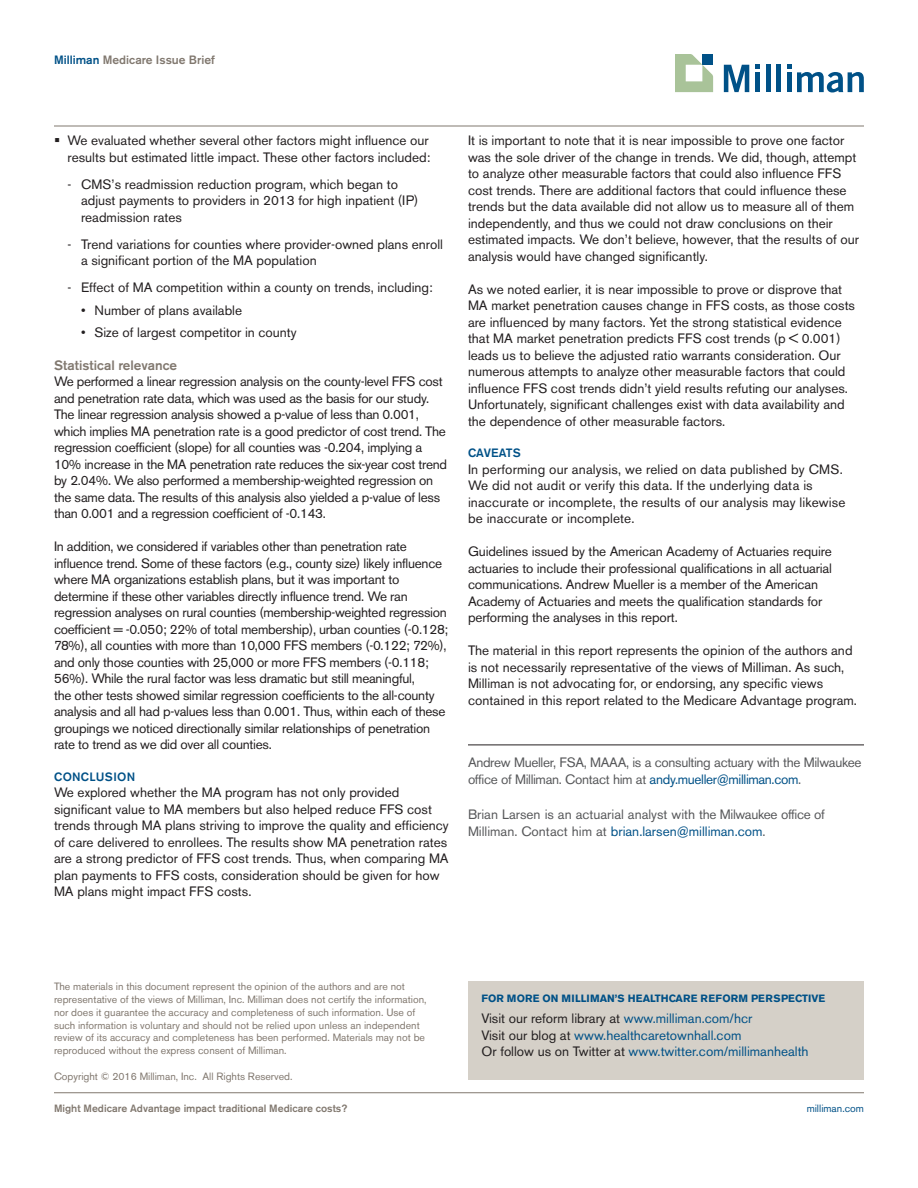
<style>
.page{position:relative;width:918px;height:1188px;background:#fff}
.page>*{position:absolute;margin:0;border:0;box-sizing:border-box;transform-origin:0 0}
.Body{font:13.5px/16.5px "Akzidenz Grotesk BE";color:#231f20}
.Body-2{font:13.5px/16.5px "Akzidenz Grotesk BE";letter-spacing:-.02em;color:#231f20}
.Subhead_1{font:13.5px/16.5px "Akzidenz Grotesk BE";color:#231f20}
.t1{font:13.5px/16.5px "Akzidenz Grotesk BE";color:#005187}
.credit{font:13.5px/17.2px "Akzidenz Grotesk BE";letter-spacing:-.025em;color:#57585a}
.credit-2{font:13.5px/17.2px "Akzidenz Grotesk BE";color:#57585a}
.Subhead_3{font:500 13.5px "Akzidenz Grotesk BE";color:#81786f}
.t2{font:500 12px "Akzidenz Grotesk BE";color:#81786f}
.Body-3{font:500 12px "Akzidenz Grotesk BE";letter-spacing:.02em;color:#005187}
.Subhead_1-2{font:500 12px "Akzidenz Grotesk BE";letter-spacing:.01em;color:#005187}
.t3{font:10.5px/12.8px "Akzidenz Grotesk BE";color:#81786f}
.t4{font:500 10.5px "Akzidenz Grotesk BE";color:#81786f}
.t5{font:700 10.5px "Akzidenz Grotesk BE";color:#005187}
.URL{font:10.5px "Akzidenz Grotesk BE";color:#005187}
.s1{color:#005187}
.s2{color:#231f20}
</style>
<div class="page">
<hr style="left:54px;top:1092px;width:810px;height:1px;background:#81786f">
<hr style="left:54px;top:126px;width:810px;height:1px;background:#81786f">
<svg style="left:724px;top:65px;width:25px;height:27px"></svg>
<svg style="left:755px;top:65px;width:5px;height:4px"></svg>
<div style="left:755px;top:72px;width:5px;height:20px;background:#005187"></div>
<div style="left:766px;top:65px;width:5px;height:27px;background:#005187"></div>
<div style="left:776px;top:65px;width:5px;height:27px;background:#005187"></div>
<svg style="left:787px;top:65px;width:77px;height:27px"></svg>
<svg style="left:675px;top:54px;width:38px;height:38px"></svg>
<div style="left:468px;top:981px;width:396px;height:99px;background:#d5d0c8"></div>
<hr style="left:468px;top:745px;width:396px;height:1px;background:#231f20">
<p class="t2" style="left:54px;top:52px;width:162px"><span class="s1">Milliman</span> Medicare Issue Brief</p>
<p class="Body" style="left:68px;top:132px;width:364px">We evaluated whether several other factors might influence our results but estimated little impact. These other factors included:</p>
<p class="Body" style="left:81px;top:176px;width:339px;text-indent:-14px">- CMS’s readmission reduction program, which began to adjust payments to providers in 2013 for high inpatient (IP) readmission rates</p>
<p class="Body" style="left:81px;top:236px;width:364px;text-indent:-14px">- Trend variations for counties where provider-owned plans enroll a significant portion of the MA population</p>
<p class="Body" style="left:68px;top:279px;width:367px">- Effect of MA competition within a county on trends, including:</p>
<p class="Body" style="left:81px;top:302px;width:163px">• Number of plans available</p>
<p class="Body" style="left:81px;top:324px;width:217px">• Size of largest competitor in county</p>
<p class="Subhead_3" style="left:54px;top:357px;width:125px">Statistical relevance</p>
<p class="Body-2" style="left:54px;top:373px;width:395px">We performed a linear regression analysis on the county-level FFS cost and penetration rate data, which was used as the basis for our study.<br>The linear regression analysis showed a p-value of less than 0.001, which implies MA penetration rate is a good predictor of cost trend. The regression coefficient (slope) for all counties was -0.204, implying a 10% increase in the MA penetration rate reduces the six-year cost trend by 2.04%. We also performed a membership-weighted regression on the same data. The results of this analysis also yielded a p-value of less than 0.001 and a regression coefficient of -0.143.</p>
<p class="Body-2" style="left:54px;top:538px;width:396px">In addition, we considered if variables other than penetration rate influence trend. Some of these factors (e.g., county size) likely influence where MA organizations establish plans, but it was important to determine if these other variables directly influence trend. We ran regression analyses on rural counties (membership-weighted regression coefficient = -0.050; 22% of total membership), urban counties (-0.128; 78%), all counties with more than 10,000 FFS members (-0.122; 72%), and only those counties with 25,000 or more FFS members (-0.118; 56%). While the rural factor was less dramatic but still meaningful,<br>the other tests showed similar regression coefficients to the all-county analysis and all had p-values less than 0.001. Thus, within each of these groupings we noticed directionally similar relationships of penetration rate to trend as we did over all counties.</p>
<p class="Body-3" style="left:54px;top:769px;width:83px">CONCLUSION</p>
<p class="Body" style="left:54px;top:784px;width:396px">We explored whether the MA program has not only provided significant value to MA members but also helped reduce FFS cost trends through MA plans striving to improve the quality and efficiency of care delivered to enrollees. The results show MA penetration rates are a strong predictor of FFS cost trends. Thus, when comparing MA plan payments to FFS costs, consideration should be given for how MA plans might impact FFS costs.</p>
<p class="Body" style="left:468px;top:132px;width:393px">It is important to note that it is near impossible to prove one factor was the sole driver of the change in trends. We did, though, attempt to analyze other measurable factors that could also influence FFS cost trends. There are additional factors that could influence these trends but the data available did not allow us to measure all of them independently, and thus we could not draw conclusions on their estimated impacts. We don’t believe, however, that the results of our analysis would have changed significantly.</p>
<p class="Body" style="left:468px;top:281px;width:389px">As we noted earlier, it is near impossible to prove or disprove that MA market penetration causes change in FFS costs, as those costs are influenced by many factors. Yet the strong statistical evidence that MA market penetration predicts FFS cost trends (p &lt; 0.001) leads us to believe the adjusted ratio warrants consideration. Our numerous attempts to analyze other measurable factors that could influence FFS cost trends didn’t yield results refuting our analyses.<br>Unfortunately, significant challenges exist with data availability and the dependence of other measurable factors.</p>
<p class="Subhead_1-2" style="left:468px;top:446px;width:54px">CAVEATS</p>
<p class="Subhead_1" style="left:468px;top:461px;width:379px">In performing our analysis, we relied on data published by CMS.<br>We did not audit or verify this data. If the underlying data is inaccurate or incomplete, the results of our analysis may likewise be inaccurate or incomplete.</p>
<p class="Subhead_1" style="left:468px;top:543px;width:366px">Guidelines issued by the American Academy of Actuaries require actuaries to include their professional qualifications in all actuarial communications. Andrew Mueller is a member of the American Academy of Actuaries and meets the qualification standards for performing the analyses in this report.</p>
<p class="Subhead_1" style="left:468px;top:642px;width:391px">The material in this report represents the opinion of the authors and is not necessarily representative of the views of Milliman. As such, Milliman is not advocating for, or endorsing, any specific views contained in this report related to the Medicare Advantage program.</p>
<p class="credit" style="left:468px;top:754px;width:395px">Andrew Mueller, FSA, MAAA, is a consulting actuary with the Milwaukee office of Milliman. Contact him at <span class="s1">andy.mueller@milliman.com</span>.</p>
<p class="credit-2" style="left:468px;top:805px;width:358px">Brian Larsen is an actuarial analyst with the Milwaukee office of<br>Milliman. Contact him at <span class="s1">brian.larsen@milliman.com</span>.</p>
<p class="t3" style="left:54px;top:980px;width:374px">The materials in this document represent the opinion of the authors and are not representative of the views of Milliman, Inc. Milliman does not certify the information, nor does it guarantee the accuracy and completeness of such information. Use of such information is voluntary and should not be relied upon unless an independent review of its accuracy and completeness has been performed. Materials may not be reproduced without the express consent of Milliman.</p>
<p class="t3" style="left:54px;top:1070px;width:240px">Copyright © 2016 Milliman, Inc. All Rights Reserved.</p>
<p class="t5" style="left:482px;top:993px;width:345px">FOR MORE ON MILLIMAN’S HEALTHCARE REFORM PERSPECTIVE</p>
<p class="t1" style="left:482px;top:1010px;width:329px"><span class="s2">Visit our reform library at</span> www.milliman.com/hcr<br><span class="s2">Visit our blog at</span> www.healthcaretownhall.com<br><span class="s2">Or follow us on Twitter at</span> www.twitter.com/millimanhealth</p>
<p class="t4" style="left:54px;top:1102px;width:295px">Might Medicare Advantage impact traditional Medicare costs?</p>
<p class="URL" style="left:807px;top:1102px;width:59px">milliman.com</p>
</div>
